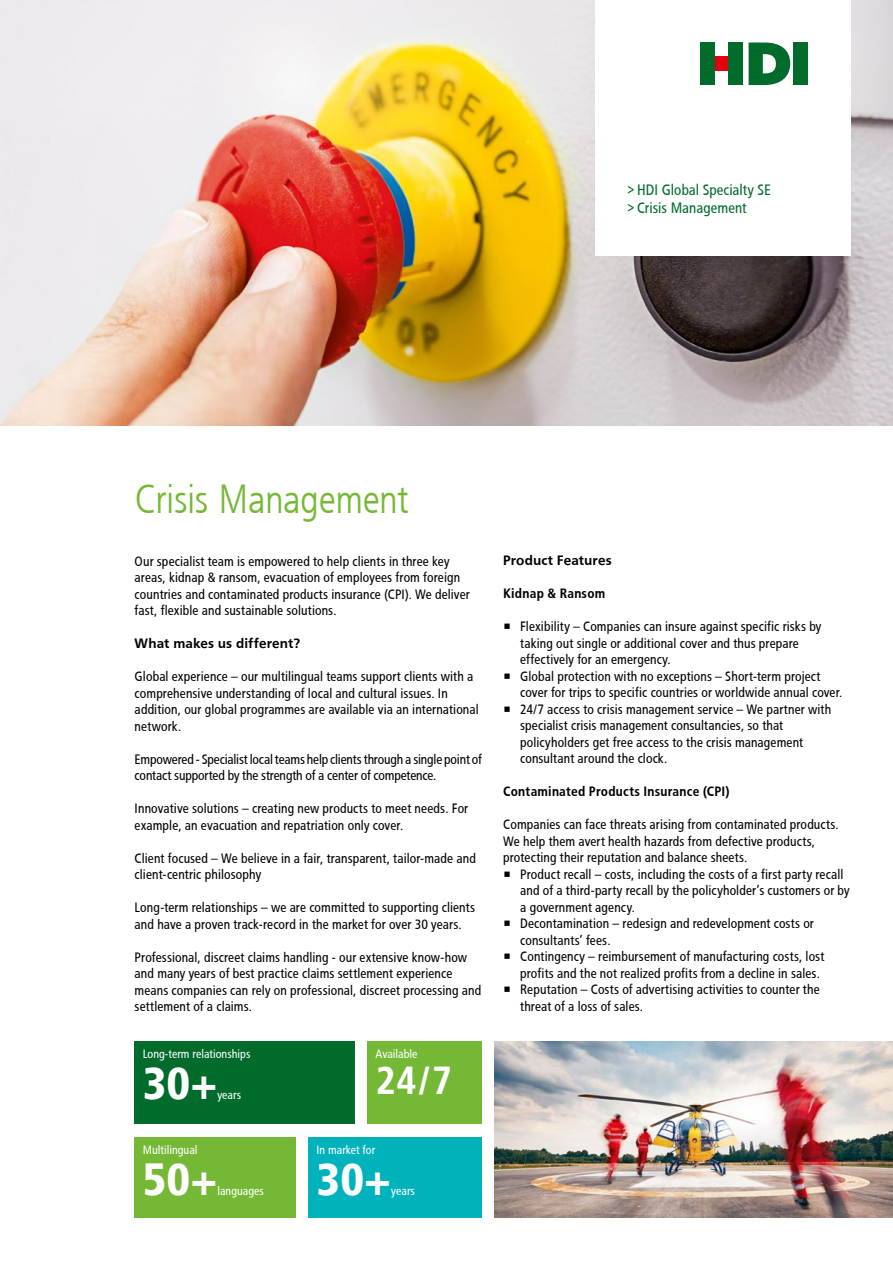
<style>
.page{position:relative;width:893px;height:1263px;background:#fff}
.page>*{position:absolute;margin:0;border:0;box-sizing:border-box;transform-origin:0 0}
.t1{font:45px "HDI Gerling Sans Cond Black";color:#fff}
.t2{font:40.5px "HDI Gerling Sans Cond Light";letter-spacing:-.015em;color:#75b836}
.t3{font:39px "HDI Gerling Sans Cond Bold";color:#fff}
.t4{font:15px/18px "HDI Gerling Sans Cond Regular";color:#006b2b}
.t5{font:13.5px/16.5px "HDI Gerling Sans Cond Regular";letter-spacing:.005em;color:#000}
.t6{font:13.5px "HDI Gerling Sans Cond Bold";letter-spacing:.015em;color:#000}
.t7{font:13.5px "HDI Gerling Sans Bold";letter-spacing:.01em;color:#000}
.t8{font:12px "HDI Gerling Sans Cond Regular";color:#fff}
</style>
<div class="page">
<img style="left:0;top:0;width:893px;height:425px">
<div style="left:134px;top:1041px;width:220px;height:83px;background:#006b2b"></div>
<div style="left:308px;top:1137px;width:174px;height:80px;background:#00b2bb"></div>
<div style="left:134px;top:1137px;width:161px;height:80px;background:#75b836"></div>
<img style="left:495px;top:1041px;width:398px;height:176px">
<div style="left:367px;top:1041px;width:115px;height:83px;background:#75b836"></div>
<div style="left:595px;top:0;width:255px;height:255px;background:#fff"></div>
<svg style="left:749px;top:43px;width:41px;height:42px"></svg>
<div style="left:794px;top:43px;width:14px;height:42px;background:#006b2b"></div>
<div style="left:715px;top:57px;width:14px;height:14px;background:#e3000f"></div>
<div style="left:729px;top:43px;width:14px;height:42px;background:#006b2b"></div>
<div style="left:700px;top:43px;width:15px;height:42px;background:#006b2b"></div>
<p class="t4" style="left:626px;top:181px;width:146px">&gt;HDI Global Specialty SE &gt;Crisis Management</p>
<h2 class="t2" style="left:135px;top:476px;width:276px">Crisis Management</h2>
<p class="t5" style="left:135px;top:553px;width:337px">Our specialist team is empowered to help clients in three key areas, kidnap &amp; ransom, evacuation of employees from foreign countries and contaminated products insurance (CPI). We deliver fast, flexible and sustainable solutions.</p>
<p class="t7" style="left:135px;top:635px;width:167px">What makes us different?</p>
<p class="t5" style="left:135px;top:668px;width:346px">Global experience – our multilingual teams support clients with a comprehensive understanding of local and cultural issues. In addition, our global programmes are available via an international network.</p>
<p class="t5" style="left:135px;top:751px;width:349px">Empowered - Specialist local teams help clients through a single point of contact supported by the strength of a center of competence.</p>
<p class="t5" style="left:135px;top:800px;width:335px">Innovative solutions – creating new products to meet needs. For example, an evacuation and repatriation only cover.</p>
<p class="t5" style="left:135px;top:850px;width:343px">Client focused – We believe in a fair, transparent, tailor-made and client-centric philosophy</p>
<p class="t5" style="left:135px;top:899px;width:342px">Long-term relationships – we are committed to supporting clients and have a proven track-record in the market for over 30 years.</p>
<p class="t5" style="left:135px;top:949px;width:348px">Professional, discreet claims handling - our extensive know-how and many years of best practice claims settlement experience means companies can rely on professional, discreet processing and settlement of a claims.</p>
<p class="t8" style="left:143px;top:1047px;width:109px">Long-term relationships</p>
<h1 class="t1" style="left:143px;top:1056px;width:76px">30+</h1>
<p class="t8" style="left:217px;top:1088px;width:25px">years</p>
<p class="t8" style="left:143px;top:1142px;width:56px">Multilingual</p>
<h1 class="t1" style="left:143px;top:1152px;width:76px">50+</h1>
<p class="t8" style="left:217px;top:1184px;width:48px">languages</p>
<p class="t8" style="left:376px;top:1047px;width:43px">Available</p>
<h3 class="t3" style="left:376px;top:1058px;width:78px">24/7</h3>
<p class="t8" style="left:317px;top:1142px;width:60px">In market for</p>
<h1 class="t1" style="left:317px;top:1152px;width:76px">30+</h1>
<p class="t8" style="left:391px;top:1184px;width:25px">years</p>
<p class="t7" style="left:503px;top:553px;width:110px">Product Features</p>
<p class="t6" style="left:503px;top:586px;width:104px">Kidnap &amp; Ransom</p>
<p class="t5" style="left:520px;top:619px;width:303px;text-indent:-17px">• Flexibility ‒ Companies can insure against specific risks by taking out single or additional cover and thus prepare effectively for an emergency.</p>
<p class="t5" style="left:520px;top:668px;width:324px;text-indent:-17px">• Global protection with no exceptions – Short-term project cover for trips to specific countries or worldwide annual cover.</p>
<p class="t5" style="left:520px;top:701px;width:312px;text-indent:-17px">• 24/7 access to crisis management service ‒ We partner with specialist crisis management consultancies, so that policyholders get free access to the crisis management consultant around the clock.</p>
<p class="t6" style="left:503px;top:784px;width:228px">Contaminated Products Insurance (CPI)</p>
<p class="t5" style="left:503px;top:817px;width:337px">Companies can face threats arising from contaminated products.<br>We help them avert health hazards from defective products, protecting their reputation and balance sheets.</p>
<p class="t5" style="left:520px;top:866px;width:331px;text-indent:-17px">• Product recall ‒ costs, including the costs of a first party recall and of a third-party recall by the policyholder’s customers or by a government agency.</p>
<p class="t5" style="left:520px;top:916px;width:295px;text-indent:-17px">• Decontamination ‒ redesign and redevelopment costs or consultants’ fees.</p>
<p class="t5" style="left:520px;top:949px;width:306px;text-indent:-17px">• Contingency ‒ reimbursement of manufacturing costs, lost profits and the not realized profits from a decline in sales.</p>
<p class="t5" style="left:520px;top:982px;width:301px;text-indent:-17px">• Reputation ‒ Costs of advertising activities to counter the threat of a loss of sales.</p>
</div>
